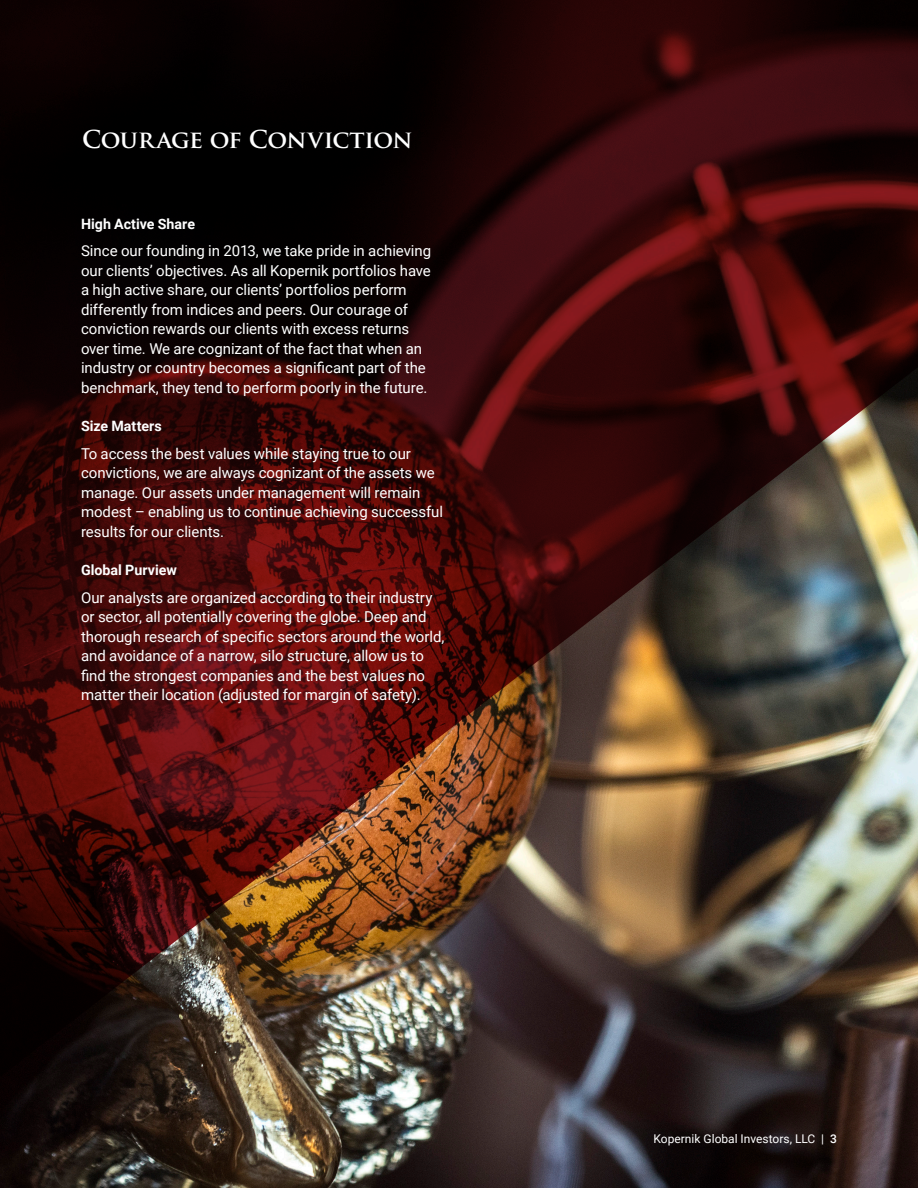
<style>
.page{position:relative;width:918px;height:1188px;background:#fff}
.page>*{position:absolute;margin:0;border:0;box-sizing:border-box;transform-origin:0 0}
.Head_1_white{font:700 24px "Trajan Pro";letter-spacing:-.025em;color:#fff}
.body_white{font:15px/19.5px "Roboto";letter-spacing:-.005em;color:#fff}
.subhead_white{font:700 14.25px "Roboto";color:#fff}
.t1{font:12px "Roboto";color:#fff}
.s1{font-weight:500}
</style>
<div class="page">
<img style="left:0;top:1077px;width:918px;height:111px">
<img style="left:0;top:0;width:918px;height:1077px">
<p class="Head_1_white" style="left:82px;top:124px;width:332px">COURAGE OF CONVICTION</p>
<p class="subhead_white" style="left:81px;top:214px;width:116px">High Active Share</p>
<p class="body_white" style="left:81px;top:241px;width:352px">Since our founding in 2013, we take pride in achieving our clients’ objectives. As all Kopernik portfolios have a high active share, our clients’ portfolios perform differently from indices and peers. Our courage of conviction rewards our clients with excess returns over time. We are cognizant of the fact that when an industry or country becomes a significant part of the benchmark, they tend to perform poorly in the future.</p>
<p class="subhead_white" style="left:81px;top:416px;width:82px">Size Matters</p>
<p class="body_white" style="left:81px;top:443px;width:364px">To access the best values while staying true to our convictions, we are always cognizant of the assets we manage. Our assets under management will remain modest – enabling us to continue achieving successful results for our clients.</p>
<p class="subhead_white" style="left:81px;top:560px;width:97px">Global Purview</p>
<p class="body_white" style="left:81px;top:587px;width:365px">Our analysts are organized according to their industry or sector, all potentially covering the globe. Deep and thorough research of specific sectors around the world, and avoidance of a narrow, silo structure, allow us to find the strongest companies and the best values no matter their location (adjusted for margin of safety).</p>
<p class="t1" style="left:654px;top:1130px;width:185px">Kopernik Global Investors, LLC | <span class="s1">3</span></p>
</div>
